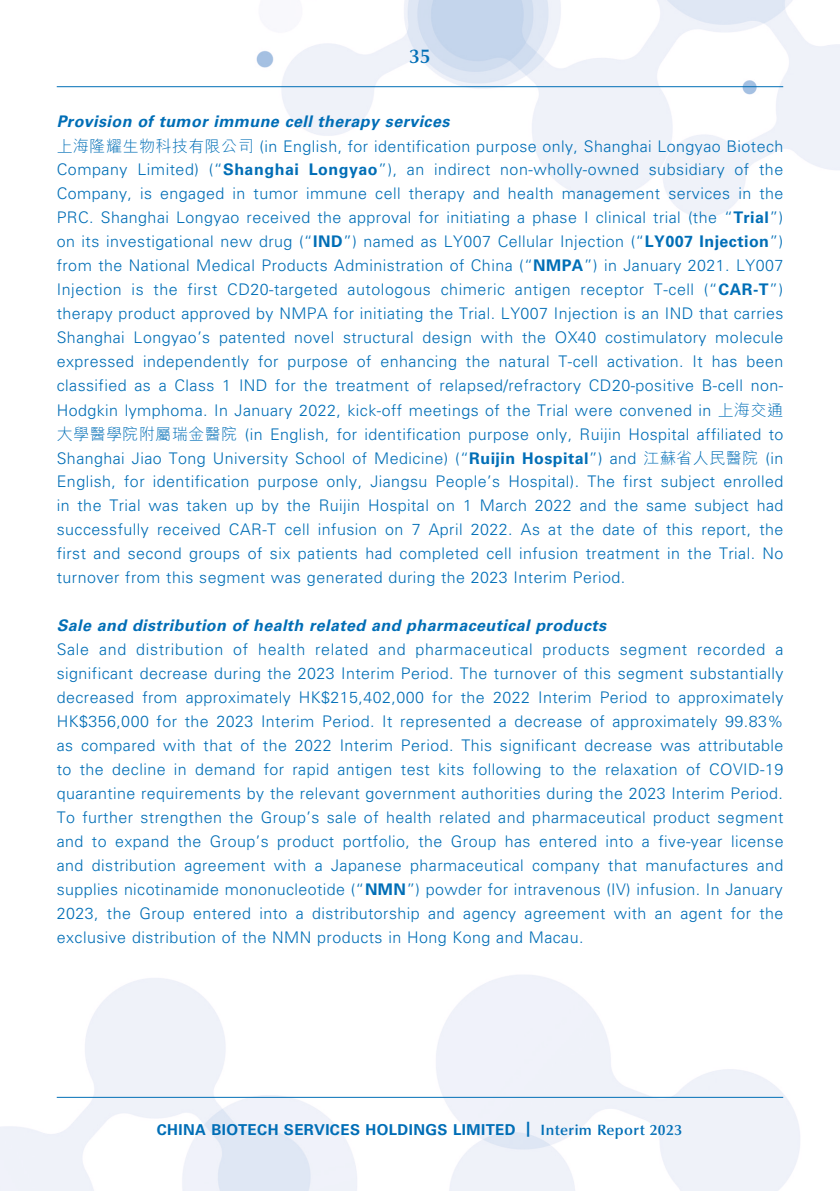
<style>
.page{position:relative;width:840px;height:1191px;background:#fff}
.page>*{position:absolute;margin:0;border:0;box-sizing:border-box;transform-origin:0 0}
.t1{font:600 20px "Optima LT Std";color:#006eb6}
._00_txt{font:300 16px/24px "Univers LT Std";letter-spacing:.03em;color:#006eb6;text-align:justify}
._03_H3{font:italic 700 16px "Univers LT Std";letter-spacing:.03em;color:#006eb6}
.t2{font:700 15px "Univers LT Std";letter-spacing:.03em;color:#006eb6}
.s1{font-family:"M Hei HK"}
.s2{font-weight:700}
.s3{font-family:"Optima LT Std";font-weight:600}
</style>
<div class="page">
<img style="left:0;top:0;width:839px;height:1191px">
<hr style="left:57px;top:86px;width:725px;height:1px;background:#006eb6">
<hr style="left:57px;top:1096px;width:725px;height:1px;background:#006eb6">
<p class="t1" style="left:409px;top:45px;width:23px">35</p>
<p class="_03_H3" style="left:57px;top:112px;width:394px">Provision of tumor immune cell therapy services</p>
<p class="_00_txt" style="left:57px;top:134px;width:728px"><span class="s1">上海隆耀生物科技有限公司</span> (in English, for identification purpose only, Shanghai Longyao Biotech Company Limited) (“<span class="s2">Shanghai Longyao</span>”), an indirect non-wholly-owned subsidiary of the Company, is engaged in tumor immune cell therapy and health management services in the PRC. Shanghai Longyao received the approval for initiating a phase I clinical trial (the “<span class="s2">Trial</span>”) on its investigational new drug (“<span class="s2">IND</span>”) named as LY007 Cellular Injection (“<span class="s2">LY007 Injection</span>”) from the National Medical Products Administration of China (“<span class="s2">NMPA</span>”) in January 2021. LY007<br>Injection is the first CD20-targeted autologous chimeric antigen receptor T-cell (“<span class="s2">CAR-T</span>”) therapy product approved by NMPA for initiating the Trial. LY007 Injection is an IND that carries Shanghai Longyao’s patented novel structural design with the OX40 costimulatory molecule expressed independently for purpose of enhancing the natural T-cell activation. It has been classified as a Class 1 IND for the treatment of relapsed/refractory CD20-positive B-cell non-Hodgkin lymphoma. In January 2022, kick-off meetings of the Trial were convened in <span class="s1">上海交通大學醫學院附屬瑞金醫院</span> (in English, for identification purpose only, Ruijin Hospital affiliated to Shanghai Jiao Tong University School of Medicine) (“<span class="s2">Ruijin Hospital</span>”) and <span class="s1">江蘇省人民醫院</span> (in English, for identification purpose only, Jiangsu People’s Hospital). The first subject enrolled in the Trial was taken up by the Ruijin Hospital on 1 March 2022 and the same subject had successfully received CAR-T cell infusion on 7 April 2022. As at the date of this report, the first and second groups of six patients had completed cell infusion treatment in the Trial. No turnover from this segment was generated during the 2023 Interim Period.</p>
<p class="_03_H3" style="left:57px;top:616px;width:550px">Sale and distribution of health related and pharmaceutical products</p>
<p class="_00_txt" style="left:57px;top:637px;width:727px">Sale and distribution of health related and pharmaceutical products segment recorded a significant decrease during the 2023 Interim Period. The turnover of this segment substantially decreased from approximately HK$215,402,000 for the 2022 Interim Period to approximately HK$356,000 for the 2023 Interim Period. It represented a decrease of approximately 99.83% as compared with that of the 2022 Interim Period. This significant decrease was attributable to the decline in demand for rapid antigen test kits following to the relaxation of COVID-19 quarantine requirements by the relevant government authorities during the 2023 Interim Period.<br>To further strengthen the Group’s sale of health related and pharmaceutical product segment and to expand the Group’s product portfolio, the Group has entered into a five-year license and distribution agreement with a Japanese pharmaceutical company that manufactures and supplies nicotinamide mononucleotide (“<span class="s2">NMN</span>”) powder for intravenous (IV) infusion. In January 2023, the Group entered into a distributorship and agency agreement with an agent for the exclusive distribution of the NMN products in Hong Kong and Macau.</p>
<p class="t2" style="left:157px;top:1120px;width:526px">CHINA BIOTECH SERVICES HOLDINGS LIMITED | <span class="s3">Interim Report 2023</span></p>
</div>
